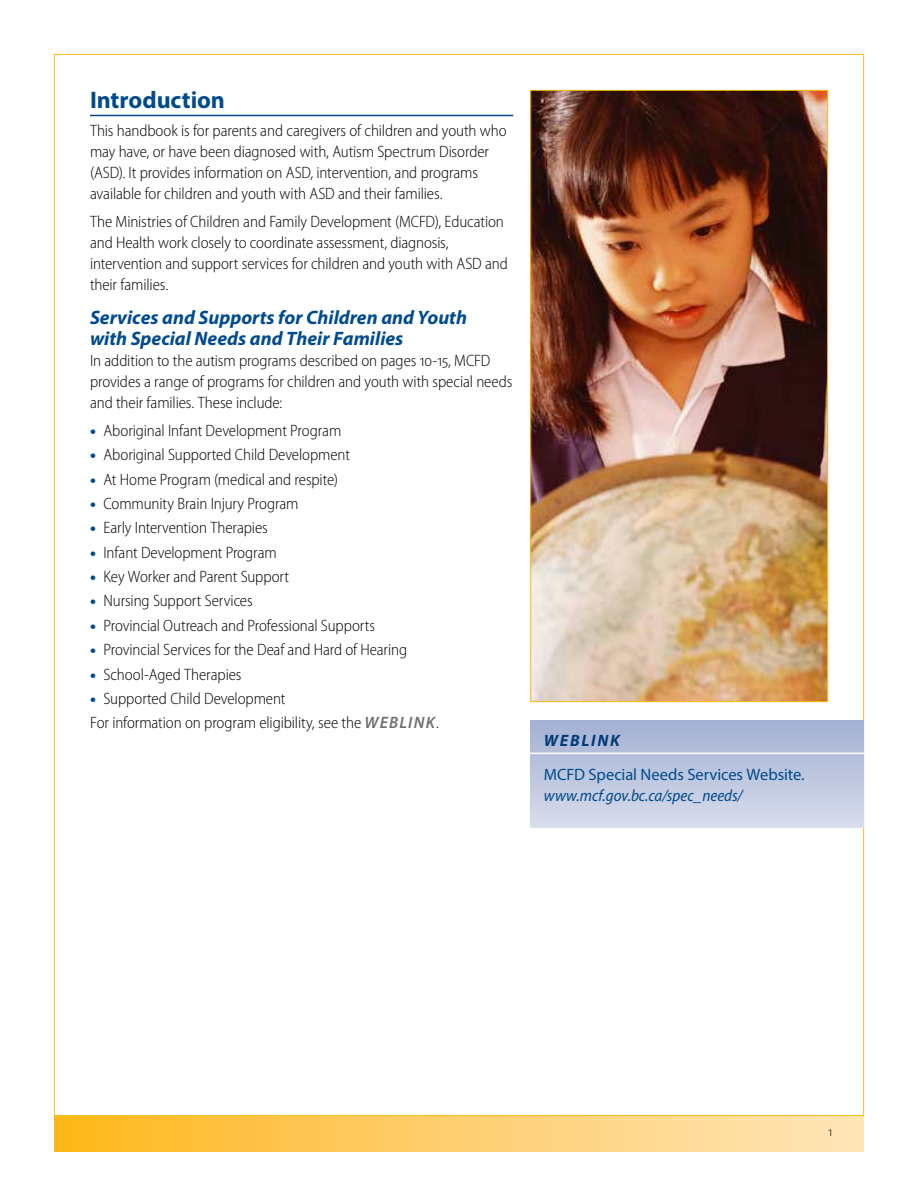
<style>
.page{position:relative;width:918px;height:1188px;background:#fff}
.page>*{position:absolute;margin:0;border:0;box-sizing:border-box;transform-origin:0 0}
.A-heads{font:700 24px "Myriad Pro";color:#004b8d}
.B-heads{font:italic 700 19.5px/21px "Myriad Pro";color:#004b8d}
.Body{font:300 semi-condensed 16.5px/21px "Myriad Pro";letter-spacing:-.005em;color:#000}
.Weblink_Link{font:16.5px/21px "Myriad Pro";letter-spacing:-.005em;color:#004b8d}
.Weblink{font:italic 700 16.5px "Myriad Pro";letter-spacing:.11em;color:#003c76}
.B-heads-2{font:300 13.5px "Myriad Pro";color:#000}
.s1{font-weight:700;font-stretch:semi-expanded;color:#004b8d}
.s2{font-weight:600;font-style:italic;font-stretch:normal;color:#6d6e71}
.s3{font-style:italic;font-stretch:semi-condensed}
</style>
<div class="page">
<img style="left:532px;top:92px;width:294px;height:608px">
<div style="left:54px;top:1116px;width:810px;height:36px;background:linear-gradient(to right,#feb81d,#ffe5bc)"></div>
<div style="left:530px;top:720px;width:334px;height:108px;background:linear-gradient(to bottom,#a4b1d3,#d8dcec)"></div>
<hr style="left:524px;top:753px;width:340px;height:1px;background:#fff">
<hr style="left:90px;top:115px;width:423px;height:1px;background:#004b8d">
<p class="A-heads" style="left:90px;top:84px;width:137px">Introduction</p>
<p class="Body" style="left:90px;top:120px;width:418px">This handbook is for parents and caregivers of children and youth who may have, or have been diagnosed with, Autism Spectrum Disorder (ASD). It provides information on ASD, intervention, and programs available for children and youth with ASD and their families.</p>
<p class="Body" style="left:90px;top:211px;width:419px">The Ministries of Children and Family Development (MCFD), Education and Health work closely to coordinate assessment, diagnosis, intervention and support services for children and youth with ASD and their families.</p>
<p class="B-heads" style="left:90px;top:306px;width:379px">Services and Supports for Children and Youth with Special Needs and Their Families</p>
<p class="Body" style="left:90px;top:350px;width:424px">In addition to the autism programs described on pages 10-15, MCFD provides a range of programs for children and youth with special needs and their families. These include:</p>
<p class="Body" style="left:90px;top:420px;width:253px"><span class="s1">•</span> Aboriginal Infant Development Program</p>
<p class="Body" style="left:90px;top:444px;width:262px"><span class="s1">•</span> Aboriginal Supported Child Development</p>
<p class="Body" style="left:90px;top:469px;width:250px"><span class="s1">•</span> At Home Program (medical and respite)</p>
<p class="Body" style="left:90px;top:493px;width:210px"><span class="s1">•</span> Community Brain Injury Program</p>
<p class="Body" style="left:90px;top:518px;width:179px"><span class="s1">•</span> Early Intervention Therapies</p>
<p class="Body" style="left:90px;top:542px;width:188px"><span class="s1">•</span> Infant Development Program</p>
<p class="Body" style="left:90px;top:566px;width:201px"><span class="s1">•</span> Key Worker and Parent Support</p>
<p class="Body" style="left:90px;top:591px;width:164px"><span class="s1">•</span> Nursing Support Services</p>
<p class="Body" style="left:90px;top:615px;width:287px"><span class="s1">•</span> Provincial Outreach and Professional Supports</p>
<p class="Body" style="left:90px;top:640px;width:319px"><span class="s1">•</span> Provincial Services for the Deaf and Hard of Hearing</p>
<p class="Body" style="left:90px;top:664px;width:153px"><span class="s1">•</span> School-Aged Therapies</p>
<p class="Body" style="left:90px;top:688px;width:197px"><span class="s1">•</span> Supported Child Development</p>
<p class="Body" style="left:90px;top:713px;width:351px">For information on program eligibility, see the <span class="s2">WEBLINK</span>.</p>
<p class="Weblink" style="left:544px;top:730px;width:78px">WEBLINK</p>
<p class="Weblink_Link" style="left:544px;top:764px;width:262px">MCFD Special Needs Services Website. <span class="s3">www.mcf.gov.bc.ca/spec_needs/</span></p>
<p class="B-heads-2" style="left:828px;top:1124px;width:6px">1</p>
</div>
